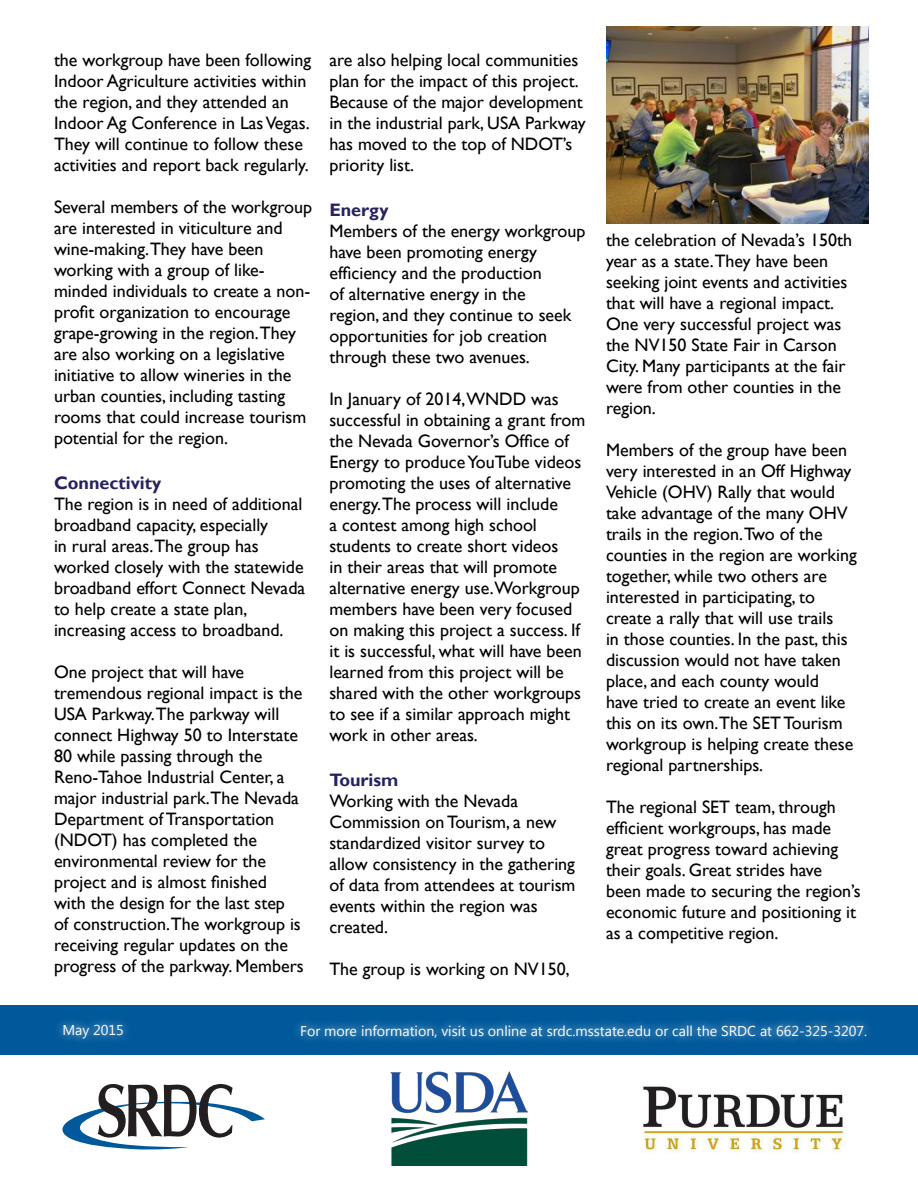
<style>
.page{position:relative;width:918px;height:1188px;background:#fff}
.page>*{position:absolute;margin:0;border:0;box-sizing:border-box;transform-origin:0 0}
.t1{font:18px/21px "Gill Sans";color:#000}
.t2{font:700 18px "Gill Sans";color:#262262}
.t3{font:14.25px "Segoe UI";color:#fff}
</style>
<div class="page">
<div style="left:0;top:1005px;width:918px;height:50px;background:#00599b"></div>
<div style="left:292px;top:1017px;width:583px;height:29px;background:#fff;opacity:.75"></div>
<div style="left:54px;top:1016px;width:78px;height:31px;background:#fff;opacity:.75"></div>
<svg style="left:62px;top:1084px;width:203px;height:66px"></svg>
<img style="left:606px;top:26px;width:262px;height:197px">
<img style="left:390px;top:1071px;width:138px;height:94px">
<img style="left:641px;top:1086px;width:203px;height:67px">
<p class="t1" style="left:54px;top:50px;width:259px">the workgroup have been following Indoor Agriculture activities within the region, and they attended an Indoor Ag Conference in Las Vegas.<br>They will continue to follow these activities and report back regularly.</p>
<p class="t1" style="left:54px;top:197px;width:260px">Several members of the workgroup are interested in viticulture and wine-making.They have been working with a group of like&shy;minded individuals to create a non&shy;profit organization to encourage grape-growing in the region.They are also working on a legislative initiative to allow wineries in the urban counties, including tasting rooms that could increase tourism potential for the region.</p>
<p class="t2" style="left:54px;top:473px;width:109px">Connectivity</p>
<p class="t1" style="left:54px;top:494px;width:253px">The region is in need of additional broadband capacity, especially<br>in rural areas.The group has worked closely with the statewide broadband effort Connect Nevada to help create a state plan, increasing access to broadband.</p>
<p class="t1" style="left:54px;top:662px;width:251px">One project that will have tremendous regional impact is the<br>USA Parkway.The parkway will connect Highway 50 to Interstate<br>80 while passing through the<br>Reno-Tahoe Industrial Center, a major industrial park.The Nevada<br>Department of Transportation (NDOT) has completed the environmental review for the project and is almost finished<br>with the design for the last step of construction.The workgroup is receiving regular updates on the progress of the parkway. Members</p>
<p class="t1" style="left:329px;top:50px;width:258px">are also helping local communities plan for the impact of this project.<br>Because of the major development in the industrial park, USA Parkway has moved to the top of NDOT’s priority list.</p>
<p class="t2" style="left:329px;top:200px;width:61px">Energy</p>
<p class="t1" style="left:329px;top:221px;width:258px">Members of the energy workgroup have been promoting energy efficiency and the production<br>of alternative energy in the<br>region, and they continue to seek opportunities for job creation through these two avenues.</p>
<p class="t1" style="left:329px;top:389px;width:257px">In January of 2014,WNDD was successful in obtaining a grant from the Nevada Governor’s Office of<br>Energy to produce YouTube videos promoting the uses of alternative energy.The process will include<br>a contest among high school students to create short videos<br>in their areas that will promote alternative energy use.Workgroup members have been very focused on making this project a success. If it is successful, what will have been learned from this project will be shared with the other workgroups to see if a similar approach might work in other areas.</p>
<p class="t2" style="left:329px;top:770px;width:71px">Tourism</p>
<p class="t1" style="left:329px;top:791px;width:248px">Working with the Nevada<br>Commission on Tourism, a new standardized visitor survey to allow consistency in the gathering of data from attendees at tourism events within the region was created.</p>
<p class="t1" style="left:329px;top:959px;width:242px">The group is working on NV150,</p>
<p class="t1" style="left:606px;top:230px;width:248px">the celebration of Nevada’s 150th year as a state.They have been seeking joint events and activities that will have a regional impact.<br>One very successful project was the NV150 State Fair in Carson<br>City. Many participants at the fair were from other counties in the region.</p>
<p class="t1" style="left:606px;top:440px;width:252px">Members of the group have been very interested in an Off Highway<br>Vehicle (OHV) Rally that would take advantage of the many OHV trails in the region.Two of the counties in the region are working together, while two others are interested in participating, to create a rally that will use trails<br>in those counties. In the past, this discussion would not have taken place, and each county would<br>have tried to create an event like this on its own.The SET Tourism workgroup is helping create these regional partnerships.</p>
<p class="t1" style="left:606px;top:797px;width:256px">The regional SET team, through efficient workgroups, has made great progress toward achieving their goals. Great strides have been made to securing the region’s economic future and positioning it as a competitive region.</p>
<p class="t3" style="left:62px;top:1020px;width:63px">May 2015</p>
<p class="t3" style="left:300px;top:1021px;width:569px">For more information, visit us online at srdc.msstate.edu or call the SRDC at 662-325-3207.</p>
</div>
